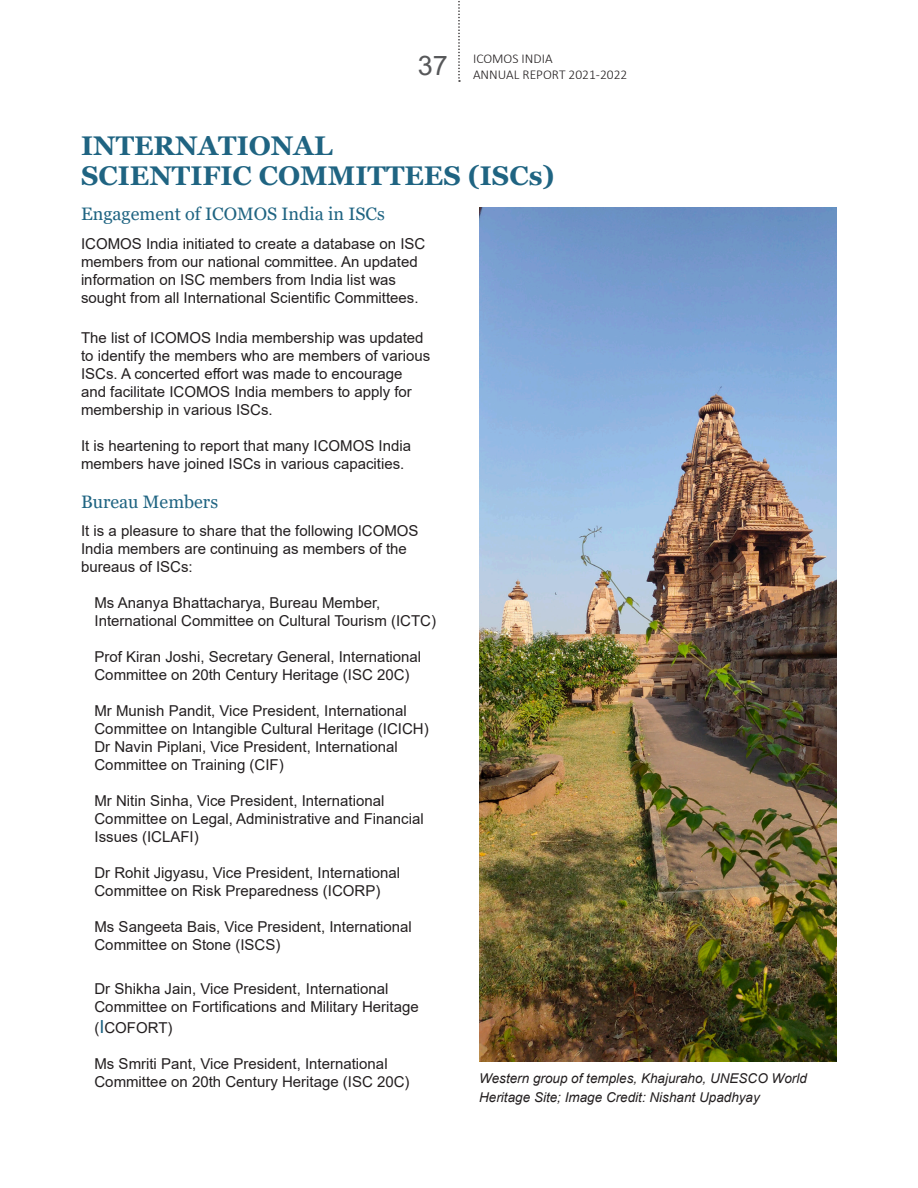
<style>
.page{position:relative;width:918px;height:1188px;background:#fff}
.page>*{position:absolute;margin:0;border:0;box-sizing:border-box;transform-origin:0 0}
.MAIN_SUBHEAD{font:700 27px/30px "Georgia";color:#1f6482}
.t1{font:27px "Arial";color:#57585a}
.t2{font:18px "Georgia";color:#1f6482}
.t3{font:15px/18px "Arial";color:#231f20}
.t4{font:italic 13.5px/18.9px "Arial";color:#231f20}
.t5{font:300 13.5px "Calibri";color:#231f20}
.s1{font-size:18px;color:#1f6482}
</style>
<div class="page">
<svg style="left:458px;top:1px;width:2px;height:81px"></svg>
<hr style="left:0;top:819px;width:1px;height:224px;background:#8f0739">
<img style="left:479px;top:207px;width:358px;height:855px">
<p class="t1" style="left:418px;top:47px;width:32px">37</p>
<p class="t5" style="left:473px;top:50px;width:81px">ICOMOS INDIA</p>
<p class="t5" style="left:473px;top:66px;width:156px">ANNUAL REPORT 2021-2022</p>
<p class="MAIN_SUBHEAD" style="left:81px;top:131px;width:475px">INTERNATIONAL<br>SCIENTIFIC COMMITTEES (ISCs)</p>
<p class="t2" style="left:81px;top:203px;width:305px">Engagement of ICOMOS India in ISCs</p>
<p class="t3" style="left:81px;top:235px;width:346px">ICOMOS India initiated to create a database on ISC members from our national committee. An updated information on ISC members from India list was sought from all International Scientific Committees.</p>
<p class="t3" style="left:81px;top:328px;width:351px">The list of ICOMOS India membership was updated to identify the members who are members of various ISCs. A concerted effort was made to encourage and facilitate ICOMOS India members to apply for membership in various ISCs.</p>
<p class="t3" style="left:81px;top:436px;width:332px">It is heartening to report that many ICOMOS India members have joined ISCs in various capacities.</p>
<p class="t2" style="left:81px;top:491px;width:139px">Bureau Members</p>
<p class="t3" style="left:81px;top:522px;width:339px">It is a pleasure to share that the following ICOMOS<br>India members are continuing as members of the bureaus of ISCs:</p>
<p class="t3" style="left:94px;top:594px;width:343px">Ms Ananya Bhattacharya, Bureau Member,<br>International Committee on Cultural Tourism (ICTC)</p>
<p class="t3" style="left:94px;top:648px;width:328px">Prof Kiran Joshi, Secretary General, International<br>Committee on 20th Century Heritage (ISC 20C)</p>
<p class="t3" style="left:94px;top:702px;width:336px">Mr Munish Pandit, Vice President, International Committee on Intangible Cultural Heritage (ICICH)<br>Dr Navin Piplani, Vice President, International Committee on Training (CIF)</p>
<p class="t3" style="left:94px;top:792px;width:331px">Mr Nitin Sinha, Vice President, International<br>Committee on Legal, Administrative and Financial<br>Issues (ICLAFI)</p>
<p class="t3" style="left:94px;top:864px;width:307px">Dr Rohit Jigyasu, Vice President, International<br>Committee on Risk Preparedness (ICORP)</p>
<p class="t3" style="left:94px;top:918px;width:319px">Ms Sangeeta Bais, Vice President, International<br>Committee on Stone (ISCS)</p>
<p class="t3" style="left:94px;top:979px;width:326px">Dr Shikha Jain, Vice President, International<br>Committee on Fortifications and Military Heritage</p>
<p class="t3" style="left:94px;top:1019px;width:80px">(<span class="s1">I</span>COFORT)</p>
<p class="t3" style="left:94px;top:1055px;width:317px">Ms Smriti Pant, Vice President, International<br>Committee on 20th Century Heritage (ISC 20C)</p>
<p class="t4" style="left:479px;top:1069px;width:329px">Western group of temples, Khajuraho, UNESCO World<br>Heritage Site; Image Credit: Nishant Upadhyay</p>
</div>
